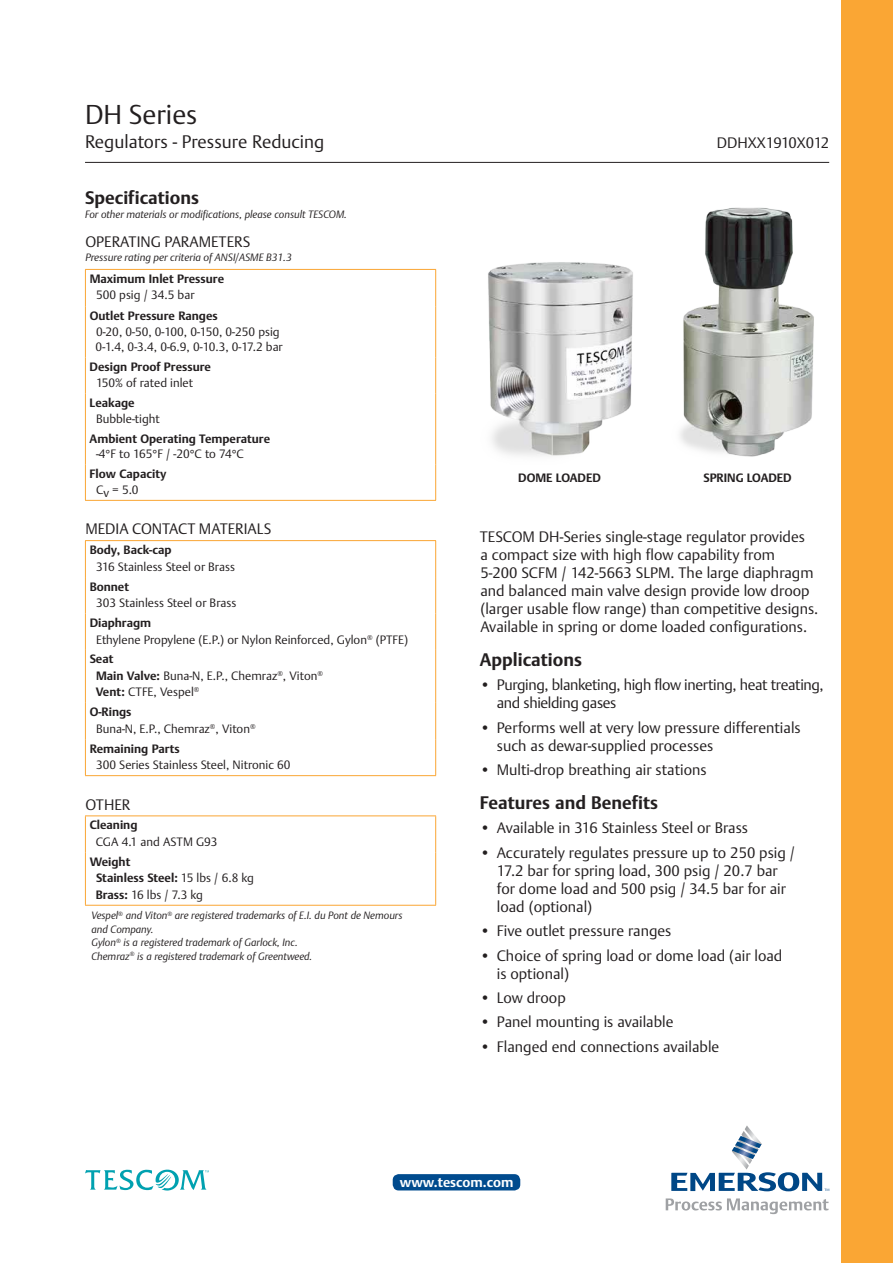
<style>
.page{position:relative;width:893px;height:1263px;background:#fff}
.page>*{position:absolute;margin:0;border:0;box-sizing:border-box;transform-origin:0 0}
.t1{font:300 27px "DTL Argo T";color:#231f20}
.t2{font:700 18px "DTL Argo T";color:#231f20}
.t3{font:300 18px "DTL Argo T";color:#231f20}
.t4{font:300 15px/18px "DTL Argo T";color:#231f20}
.t5{font:300 15px/18px "DTL Argo T";letter-spacing:-.025em;color:#231f20}
.t6{font:700 13.5px "DTL Argo T";color:#fff}
.t7{font:300 12px/16.5px "DTL Argo T";color:#231f20}
.t8{font:700 12px/16.5px "DTL Argo T";color:#231f20}
.t9{font:italic 300 10.5px/13.5px "DTL Argo T";color:#231f20}
.s1{font-weight:700}
.s2{font-weight:300}
</style>
<div class="page">
<div style="left:842px;top:0;width:51px;height:1263px;background:#faa634"></div>
<hr style="left:85px;top:162px;width:744px;height:1px;background:#231f20">
<hr style="left:85px;top:269px;width:351px;height:1px;background:#faa634">
<hr style="left:435px;top:306px;width:1px;height:52px;background:#faa634">
<hr style="left:435px;top:358px;width:1px;height:35px;background:#faa634">
<hr style="left:435px;top:393px;width:1px;height:36px;background:#faa634">
<hr style="left:435px;top:429px;width:1px;height:36px;background:#faa634">
<hr style="left:85px;top:500px;width:351px;height:1px;background:#faa634">
<hr style="left:85px;top:270px;width:1px;height:36px;background:#faa634">
<hr style="left:435px;top:270px;width:1px;height:36px;background:#faa634">
<hr style="left:85px;top:306px;width:1px;height:52px;background:#faa634">
<hr style="left:85px;top:358px;width:1px;height:35px;background:#faa634">
<hr style="left:85px;top:393px;width:1px;height:36px;background:#faa634">
<hr style="left:85px;top:429px;width:1px;height:36px;background:#faa634">
<hr style="left:85px;top:465px;width:1px;height:35px;background:#faa634">
<hr style="left:435px;top:465px;width:1px;height:35px;background:#faa634">
<hr style="left:85px;top:540px;width:351px;height:1px;background:#faa634">
<hr style="left:85px;top:541px;width:1px;height:36px;background:#faa634">
<hr style="left:435px;top:541px;width:1px;height:36px;background:#faa634">
<hr style="left:85px;top:577px;width:1px;height:36px;background:#faa634">
<hr style="left:435px;top:577px;width:1px;height:36px;background:#faa634">
<hr style="left:85px;top:613px;width:1px;height:37px;background:#faa634">
<hr style="left:435px;top:613px;width:1px;height:37px;background:#faa634">
<hr style="left:85px;top:650px;width:1px;height:53px;background:#faa634">
<hr style="left:435px;top:650px;width:1px;height:53px;background:#faa634">
<hr style="left:85px;top:703px;width:1px;height:36px;background:#faa634">
<hr style="left:435px;top:703px;width:1px;height:36px;background:#faa634">
<hr style="left:85px;top:739px;width:1px;height:36px;background:#faa634">
<hr style="left:435px;top:739px;width:1px;height:36px;background:#faa634">
<hr style="left:85px;top:775px;width:351px;height:1px;background:#faa634">
<hr style="left:85px;top:815px;width:351px;height:1px;background:#faa634">
<hr style="left:85px;top:816px;width:1px;height:36px;background:#faa634">
<hr style="left:435px;top:816px;width:1px;height:36px;background:#faa634">
<hr style="left:85px;top:852px;width:1px;height:53px;background:#faa634">
<hr style="left:435px;top:852px;width:1px;height:53px;background:#faa634">
<hr style="left:85px;top:905px;width:351px;height:1px;background:#faa634">
<img style="left:488px;top:262px;width:145px;height:194px">
<img style="left:680px;top:207px;width:134px;height:250px">
<svg style="left:671px;top:1125px;width:158px;height:66px"></svg>
<svg style="left:666px;top:1198px;width:162px;height:16px"></svg>
<svg style="left:85px;top:1170px;width:124px;height:20px"></svg>
<div style="left:393px;top:1174px;width:127px;height:16px;background:#004b8e;border-radius:6px"></div>
<h1 class="t1" style="left:85px;top:98px;width:114px">DH Series</h1>
<p class="t3" style="left:85px;top:131px;width:241px">Regulators - Pressure Reducing</p>
<p class="t4" style="left:717px;top:133px;width:114px">DDHXX1910X012</p>
<p class="t2" style="left:85px;top:187px;width:115px">Specifications</p>
<p class="t9" style="left:85px;top:207px;width:263px">For other materials or modifications, please consult TESCOM.</p>
<p class="t4" style="left:85px;top:233px;width:166px">OPERATING PARAMETERS</p>
<p class="t9" style="left:85px;top:250px;width:208px">Pressure rating per criteria of ANSI/ASME B31.3</p>
<p class="t8" style="left:90px;top:270px;width:136px">Maximum Inlet Pressure</p>
<p class="t7" style="left:96px;top:287px;width:100px">500 psig / 34.5 bar</p>
<p class="t8" style="left:90px;top:307px;width:130px">Outlet Pressure Ranges</p>
<p class="t7" style="left:96px;top:323px;width:189px;line-height:15.8px">0-20, 0-50, 0-100, 0-150, 0-250 psig<br>0-1.4, 0-3.4, 0-6.9, 0-10.3, 0-17.2 bar</p>
<p class="t8" style="left:90px;top:359px;width:123px">Design Proof Pressure</p>
<p class="t7" style="left:96px;top:374px;width:99px">150% of rated inlet</p>
<p class="t8" style="left:90px;top:394px;width:46px">Leakage</p>
<p class="t7" style="left:96px;top:410px;width:65px">Bubble-tight</p>
<p class="t8" style="left:90px;top:430px;width:182px">Ambient Operating Temperature</p>
<p class="t7" style="left:96px;top:446px;width:149px">-4°F to 165°F / -20°C to 74°C</p>
<p class="t8" style="left:90px;top:466px;width:78px">Flow Capacity</p>
<p class="t7" style="left:96px;top:481px;width:44px">Cv = 5.0</p>
<p class="t4" style="left:85px;top:520px;width:187px">MEDIA CONTACT MATERIALS</p>
<p class="t8" style="left:90px;top:542px;width:83px">Body, Back-cap</p>
<p class="t7" style="left:96px;top:558px;width:140px">316 Stainless Steel or Brass</p>
<p class="t8" style="left:90px;top:578px;width:41px">Bonnet</p>
<p class="t7" style="left:96px;top:594px;width:142px">303 Stainless Steel or Brass</p>
<p class="t7" style="left:96px;top:614px;width:314px;text-indent:-6px"><span class="s1">Diaphragm<br></span>Ethylene Propylene (E.P.) or Nylon Reinforced, Gylon<sup>®</sup> (PTFE)</p>
<p class="t7" style="left:96px;top:651px;width:229px;text-indent:-6px"><span class="s1">Seat<br>Main Valve:</span> Buna-N, E.P., Chemraz<sup>®</sup>, Viton<sup>®<br></sup><span class="s1">Vent:</span> CTFE, Vespel<sup>®</sup></p>
<p class="t7" style="left:96px;top:704px;width:161px;text-indent:-6px"><span class="s1">O-Rings<br></span>Buna-N, E.P., Chemraz<sup>®</sup>, Viton<sup>®</sup></p>
<p class="t8" style="left:90px;top:740px;width:92px">Remaining Parts</p>
<p class="t7" style="left:96px;top:757px;width:196px">300 Series Stainless Steel, Nitronic 60</p>
<p class="t4" style="left:85px;top:795px;width:47px">OTHER</p>
<p class="t8" style="left:90px;top:817px;width:49px">Cleaning</p>
<p class="t7" style="left:96px;top:833px;width:123px">CGA 4.1 and ASTM G93</p>
<p class="t8" style="left:96px;top:853px;width:160px;text-indent:-6px">Weight<br>Stainless Steel: <span class="s2">15 lbs / 6.8 kg<br></span>Brass: <span class="s2">16 lbs / 7.3 kg</span></p>
<p class="t9" style="left:91px;top:909px;width:313px">Vespel<sup>®</sup> and Viton<sup>®</sup> are registered trademarks of E.I. du Pont de Nemours and Company.<br>Gylon<sup>®</sup> is a registered trademark of Garlock, Inc.<br>Chemraz<sup>®</sup> is a registered trademark of Greentweed.</p>
<p class="t8" style="left:518px;top:470px;width:84px">DOME LOADED</p>
<p class="t8" style="left:703px;top:470px;width:90px">SPRING LOADED</p>
<p class="t4" style="left:480px;top:528px;width:340px">TESCOM DH-Series single-stage regulator provides<br>a compact size with high flow capability from<br>5-200 SCFM / 142-5663 SLPM. The large diaphragm and balanced main valve design provide low droop (larger usable flow range) than competitive designs.<br>Available in spring or dome loaded configurations.</p>
<p class="t2" style="left:480px;top:649px;width:104px">Applications</p>
<p class="t5" style="left:497px;top:676px;width:328px;text-indent:-17px">• Purging, blanketing, high flow inerting, heat treating, and shielding gases</p>
<p class="t4" style="left:497px;top:718px;width:305px;text-indent:-17px">• Performs well at very low pressure differentials such as dewar-supplied processes</p>
<p class="t4" style="left:480px;top:761px;width:228px">• Multi-drop breathing air stations</p>
<p class="t2" style="left:480px;top:792px;width:180px">Features and Benefits</p>
<p class="t4" style="left:480px;top:819px;width:270px">• Available in 316 Stainless Steel or Brass</p>
<p class="t4" style="left:497px;top:843px;width:300px;text-indent:-17px">• Accurately regulates pressure up to 250 psig / 17.2 bar for spring load, 300 psig / 20.7 bar for dome load and 500 psig / 34.5 bar for air load (optional)</p>
<p class="t4" style="left:480px;top:922px;width:193px">• Five outlet pressure ranges</p>
<p class="t4" style="left:497px;top:946px;width:287px;text-indent:-17px">• Choice of spring load or dome load (air load is optional)</p>
<p class="t4" style="left:480px;top:988px;width:88px">• Low droop</p>
<p class="t4" style="left:480px;top:1013px;width:195px">• Panel mounting is available</p>
<p class="t4" style="left:480px;top:1037px;width:241px">• Flanged end connections available</p>
<p class="t6" style="left:400px;top:1174px;width:115px">www.tescom.com</p>
</div>
